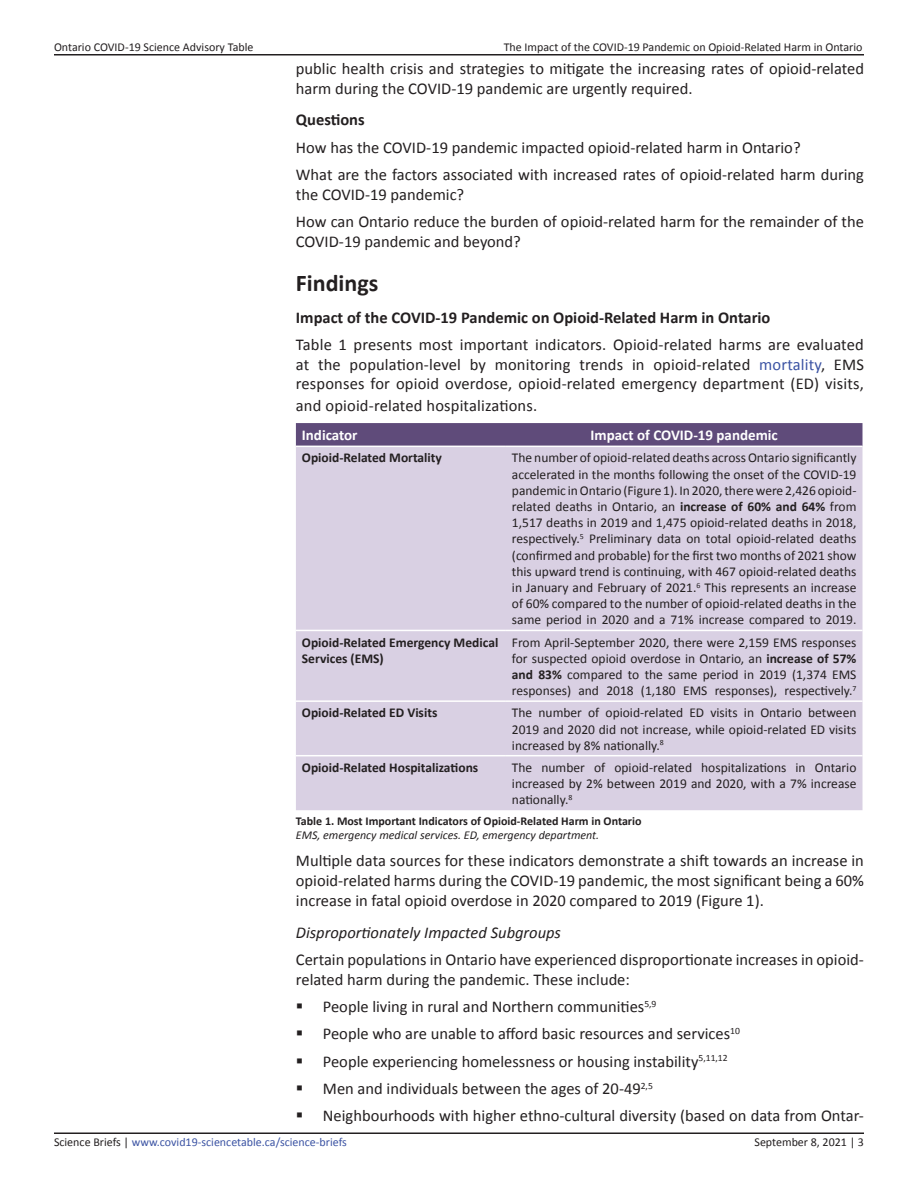
<style>
.page{position:relative;width:918px;height:1188px;background:#fff}
.page>*{position:absolute;margin:0;border:0;box-sizing:border-box;transform-origin:0 0}
.Heading_1{font:700 24px "Calibri";color:#231f20}
.t1{font:16.5px/19.8px "Calibri";color:#231f20}
.Heading_2{font:700 16.5px "Calibri";color:#231f20}
.Heading_3{font:italic 16.5px "Calibri";color:#231f20}
.t2{font:700 15px "Calibri";color:#fff}
.t3{font:13.5px/16.2px "Calibri";color:#231f20;text-align:justify}
.t4{font:700 13.5px/16.2px "Calibri";color:#231f20}
.t5{font:12px "Calibri";color:#231f20}
.Figure_Title{font:700 12px "Calibri";color:#231f20}
.t6{font:12px "Calibri";color:#3b53a3}
.Figure_Legend{font:italic 12px "Calibri";color:#231f20}
.s1{color:#3b53a3}
.s2{font-weight:700}
.s3{color:#231f20}
</style>
<div class="page">
<hr style="left:54px;top:1132px;width:810px;height:2px;background:#231f20">
<hr style="left:54px;top:54px;width:810px;height:2px;background:#231f20">
<svg style="left:296px;top:423px;width:566px;height:23px;background:#624e7c"></svg>
<div style="left:296px;top:447px;width:566px;height:363px;background:#d9d0e3"></div>
<hr style="left:296px;top:630px;width:210px;height:1px;background:#fff">
<hr style="left:506px;top:630px;width:356px;height:1px;background:#fff">
<hr style="left:296px;top:700px;width:210px;height:2px;background:#fff">
<hr style="left:506px;top:700px;width:356px;height:2px;background:#fff">
<hr style="left:296px;top:755px;width:210px;height:1px;background:#fff">
<hr style="left:506px;top:755px;width:356px;height:1px;background:#fff">
<p class="t5" style="left:54px;top:39px;width:201px">Ontario COVID-19 Science Advisory Table</p>
<p class="t5" style="left:504px;top:39px;width:360px">The Impact of the COVID-19 Pandemic on Opioid-Related Harm in Ontario</p>
<p class="t1" style="left:296px;top:58px;width:570px">public health crisis and strategies to mitigate the increasing rates of opioid-related harm during the COVID-19 pandemic are urgently required.</p>
<p class="Heading_2" style="left:296px;top:108px;width:70px">Questions</p>
<p class="t1" style="left:296px;top:137px;width:506px">How has the COVID-19 pandemic impacted opioid-related harm in Ontario?</p>
<p class="t1" style="left:296px;top:164px;width:570px">What are the factors associated with increased rates of opioid-related harm during the COVID-19 pandemic?</p>
<p class="t1" style="left:296px;top:211px;width:570px">How can Ontario reduce the burden of opioid-related harm for the remainder of the<br>COVID-19 pandemic and beyond?</p>
<p class="Heading_1" style="left:296px;top:266px;width:84px">Findings</p>
<p class="Heading_2" style="left:296px;top:305px;width:476px">Impact of the COVID-19 Pandemic on Opioid-Related Harm in Ontario</p>
<p class="t1" style="left:296px;top:334px;width:570px;text-align:justify">Table 1 presents most important indicators. Opioid-related harms are evaluated at the population-level by monitoring trends in opioid-related <span class="s1">mortality</span>, EMS responses for opioid overdose, opioid-related emergency department (ED) visits,</p>
<p class="t1" style="left:296px;top:395px;width:243px">and opioid-related hospitalizations.</p>
<p class="t2" style="left:302px;top:425px;width:57px">Indicator</p>
<p class="t2" style="left:591px;top:425px;width:189px">Impact of COVID-19 pandemic</p>
<p class="t4" style="left:302px;top:449px;width:142px">Opioid-Related Mortality</p>
<p class="t3" style="left:512px;top:449px;width:346px">The number of opioid-related deaths across Ontario significantly accelerated in the months following the onset of the COVID-19 pandemic in Ontario (Figure 1). In 2020, there were 2,426 opioid&shy;related deaths in Ontario, an <span class="s2">increase of 60% and 64%</span> from 1,517 deaths in 2019 and 1,475 opioid-related deaths in 2018, respectively.<sup>5</sup> Preliminary data on total opioid-related deaths (confirmed and probable) for the first two months of 2021 show this upward trend is continuing, with 467 opioid-related deaths in January and February of 2021.<sup>6</sup> This represents an increase of 60% compared to the number of opioid-related deaths in the same period in 2020 and a 71% increase compared to 2019.</p>
<p class="t4" style="left:302px;top:634px;width:198px">Opioid-Related Emergency Medical<br>Services (EMS)</p>
<p class="t3" style="left:512px;top:634px;width:346px">From April-September 2020, there were 2,159 EMS responses for suspected opioid overdose in Ontario, an <span class="s2">increase of 57% and 83%</span> compared to the same period in 2019 (1,374 EMS responses) and 2018 (1,180 EMS responses), respectively.<sup>7</sup></p>
<p class="t4" style="left:302px;top:704px;width:137px">Opioid-Related ED Visits</p>
<p class="t3" style="left:512px;top:704px;width:346px">The number of opioid-related ED visits in Ontario between 2019 and 2020 did not increase, while opioid-related ED visits increased by 8% nationally.<sup>8</sup></p>
<p class="t4" style="left:302px;top:759px;width:178px">Opioid-Related Hospitalizations</p>
<p class="t3" style="left:512px;top:759px;width:346px">The number of opioid-related hospitalizations in Ontario increased by 2% between 2019 and 2020, with a 7% increase nationally.<sup>8</sup></p>
<p class="Figure_Title" style="left:296px;top:812px;width:347px">Table 1. Most Important Indicators of Opioid-Related Harm in Ontario</p>
<p class="Figure_Legend" style="left:296px;top:827px;width:305px">EMS, emergency medical services. ED, emergency department.</p>
<p class="t1" style="left:296px;top:850px;width:570px;text-align:justify">Multiple data sources for these indicators demonstrate a shift towards an increase in opioid-related harms during the COVID-19 pandemic, the most significant being a 60% increase in fatal opioid overdose in 2020 compared to 2019 (Figure 1).</p>
<p class="Heading_3" style="left:296px;top:921px;width:267px">Disproportionately Impacted Subgroups</p>
<p class="t1" style="left:296px;top:949px;width:570px">Certain populations in Ontario have experienced disproportionate increases in opioid&shy;related harm during the pandemic. These include:</p>
<p class="t1" style="left:323px;top:996px;width:335px">People living in rural and Northern communities<sup>5,9</sup></p>
<p class="t1" style="left:323px;top:1024px;width:419px">People who are unable to afford basic resources and services<sup>10</sup></p>
<p class="t1" style="left:323px;top:1051px;width:406px">People experiencing homelessness or housing instability<sup>5,11,12</sup></p>
<p class="t1" style="left:323px;top:1078px;width:332px">Men and individuals between the ages of 20-49<sup>2,5</sup></p>
<p class="t1" style="left:323px;top:1105px;width:543px">Neighbourhoods with higher ethno-cultural diversity (based on data from Ontar-</p>
<p class="t6" style="left:54px;top:1134px;width:294px"><span class="s3">Science Briefs |</span> www.covid19-sciencetable.ca/science-briefs</p>
<p class="t5" style="left:754px;top:1134px;width:111px">September 8, 2021 | 3</p>
</div>
